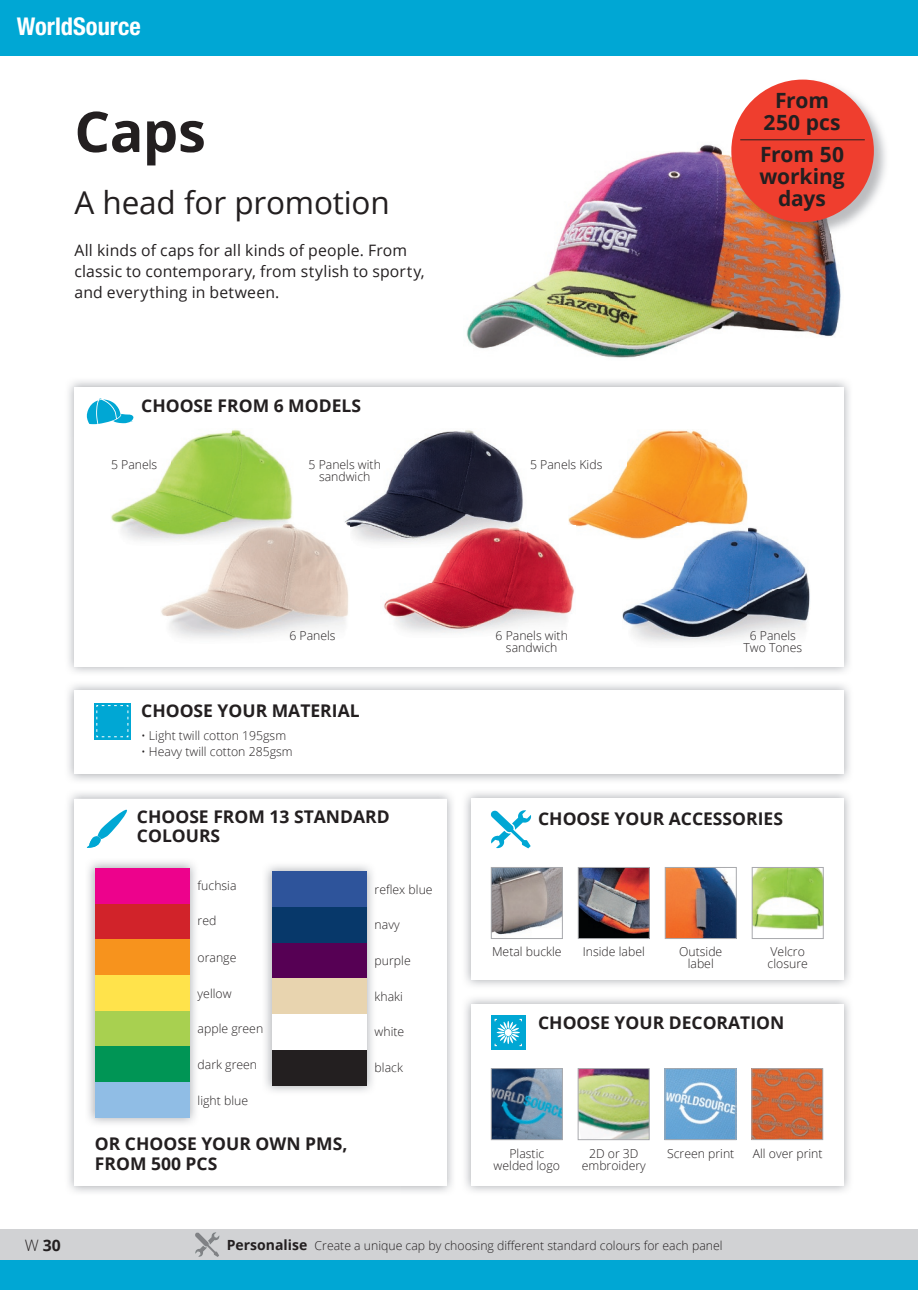
<style>
.page{position:relative;width:918px;height:1290px;background:#fff}
.page>*{position:absolute;margin:0;border:0;box-sizing:border-box;transform-origin:0 0}
.t1{font:700 56px "Open Sans";color:#231f20}
.t2{font:31.5px "Open Sans";letter-spacing:-.005em;color:#231f20}
.t3{font:700 condensed 24.5px "Helvetica Neue LTW1 G";color:#fff}
.t4{font:700 21px/21.9px "Open Sans";letter-spacing:-.005em;color:#231f20;text-align:center}
.t5{font:700 17.5px/19.2px "Open Sans";color:#231f20}
.t6{font:15.75px/21px "Open Sans";letter-spacing:.01em;color:#231f20}
.t7{font:700 15.75px "Open Sans";color:#231f20}
.t8{font:300 12.25px/12.2px "Open Sans";color:#231f20;text-align:center}
.s1{font-weight:300}
.s2{font-weight:700;font-size:14px}
</style>
<div class="page">
<div style="left:0;top:1260px;width:918px;height:30px;background:#00a7d4"></div>
<div style="left:0;top:0;width:918px;height:55px;background:#00a7d4"></div>
<img style="left:466px;top:144px;width:269px;height:214px">
<img style="left:735px;top:238px;width:106px;height:99px">
<svg style="left:86px;top:398px;width:48px;height:26px"></svg>
<img style="left:157px;top:429px;width:134px;height:59px">
<img style="left:111px;top:488px;width:60px;height:53px">
<img style="left:171px;top:488px;width:122px;height:35px">
<img style="left:387px;top:430px;width:135px;height:60px">
<img style="left:344px;top:490px;width:60px;height:53px">
<img style="left:404px;top:490px;width:119px;height:35px">
<img style="left:384px;top:552px;width:94px;height:81px">
<img style="left:478px;top:531px;width:96px;height:100px">
<img style="left:380px;top:525px;width:146px;height:27px">
<img style="left:161px;top:548px;width:94px;height:90px">
<img style="left:255px;top:526px;width:94px;height:111px">
<img style="left:160px;top:523px;width:133px;height:25px">
<img style="left:343px;top:523px;width:7px;height:29px">
<img style="left:615px;top:430px;width:131px;height:55px">
<img style="left:568px;top:485px;width:60px;height:52px">
<img style="left:628px;top:485px;width:120px;height:42px">
<img style="left:568px;top:525px;width:7px;height:14px">
<img style="left:622px;top:527px;width:188px;height:115px">
<svg style="left:87px;top:810px;width:40px;height:38px"></svg>
<img style="left:265px;top:865px;width:108px;height:227px">
<div style="left:94px;top:703px;width:36px;height:36px;background:#00a7d4"></div>
<svg style="left:96px;top:705px;width:33px;height:33px"></svg>
<svg style="left:490px;top:810px;width:41px;height:38px"></svg>
<div style="left:491px;top:1015px;width:34px;height:35px;background:#00a7d4"></div>
<svg style="left:494px;top:1019px;width:28px;height:27px"></svg>
<img style="left:580px;top:869px;width:68px;height:68px">
<div style="left:578px;top:867px;width:72px;height:72px;border:1px solid #a8a9ad"></div>
<img style="left:754px;top:869px;width:67px;height:61px">
<div style="left:752px;top:867px;width:71px;height:72px;border:1px solid #a8a9ad"></div>
<img style="left:667px;top:869px;width:68px;height:68px">
<div style="left:665px;top:867px;width:72px;height:72px;border:1px solid #a8a9ad"></div>
<img style="left:493px;top:869px;width:68px;height:66px">
<div style="left:491px;top:867px;width:72px;height:72px;border:1px solid #a8a9ad"></div>
<img style="left:493px;top:1070px;width:68px;height:68px">
<div style="left:491px;top:1068px;width:72px;height:72px;border:1px solid #a8a9ad"></div>
<img style="left:753px;top:1070px;width:68px;height:68px">
<div style="left:751px;top:1068px;width:72px;height:72px;border:1px solid #a8a9ad"></div>
<img style="left:580px;top:1070px;width:67px;height:68px">
<div style="left:578px;top:1068px;width:71px;height:72px;border:1px solid #a8a9ad"></div>
<img style="left:666px;top:1070px;width:68px;height:68px">
<div style="left:664px;top:1068px;width:72px;height:72px;border:1px solid #a8a9ad"></div>
<div style="left:95px;top:868px;width:95px;height:36px;background:#ed028c"></div>
<div style="left:95px;top:904px;width:95px;height:35px;background:#d1232a"></div>
<div style="left:95px;top:939px;width:95px;height:36px;background:#f7931d"></div>
<div style="left:95px;top:975px;width:95px;height:36px;background:#ffe34b"></div>
<div style="left:95px;top:1011px;width:95px;height:35px;background:#a8d050"></div>
<div style="left:95px;top:1046px;width:95px;height:36px;background:#009555"></div>
<div style="left:95px;top:1082px;width:95px;height:36px;background:#90bde5"></div>
<div style="left:272px;top:871px;width:95px;height:36px;background:#2e549b"></div>
<div style="left:272px;top:907px;width:95px;height:36px;background:#07386a"></div>
<div style="left:272px;top:943px;width:95px;height:35px;background:#560054"></div>
<div style="left:272px;top:978px;width:95px;height:36px;background:#e8d4af"></div>
<div style="left:272px;top:1014px;width:95px;height:36px;background:#fff"></div>
<div style="left:272px;top:1050px;width:95px;height:35px;background:#231f20"></div>
<img style="left:732px;top:79px;width:154px;height:148px">
<img style="left:731px;top:142px;width:112px;height:96px">
<div style="left:731px;top:80px;width:143px;height:142px;background:#ef3e2e;border-radius:50%"></div>
<div style="left:0;top:1229px;width:918px;height:31px;background:#d1d2d4"></div>
<hr style="left:740px;top:139px;width:125px;height:1px;background:#231f20">
<svg style="left:195px;top:1232px;width:25px;height:25px"></svg>
<h3 class="t3" style="left:17px;top:11px;width:125px">WorldSource</h3>
<h1 class="t1" style="left:74px;top:92px;width:133px">Caps</h1>
<h2 class="t2" style="left:74px;top:181px;width:317px">A head for promotion</h2>
<p class="t6" style="left:74px;top:240px;width:352px">All kinds of caps for all kinds of people. From classic to contemporary, from stylish to sporty, and everything in between.</p>
<h3 class="t5" style="left:141px;top:395px;width:221px">CHOOSE FROM 6 MODELS</h3>
<p class="t8" style="left:111px;top:458px;width:48px">5 Panels</p>
<p class="t8" style="left:308px;top:458px;width:74px">5 Panels with sandwich</p>
<p class="t8" style="left:530px;top:458px;width:74px">5 Panels Kids</p>
<p class="t8" style="left:289px;top:629px;width:48px">6 Panels</p>
<p class="t8" style="left:495px;top:629px;width:74px">6 Panels with sandwich</p>
<h3 class="t5" style="left:141px;top:701px;width:220px">CHOOSE YOUR MATERIAL</h3>
<p class="t8" style="left:141px;top:729px;width:146px">• Light twill cotton 195gsm</p>
<p class="t8" style="left:141px;top:745px;width:153px">• Heavy twill cotton 285gsm</p>
<h3 class="t4" style="left:763px;top:89px;width:78px">From<br>250 pcs</h3>
<h3 class="t4" style="left:759px;top:143px;width:87px">From 50 working days</h3>
<p class="t8" style="left:743px;top:629px;width:60px">6 Panels<br>Two Tones</p>
<p class="t7" style="left:25px;top:1234px;width:38px"><span class="s1">W</span> 30</p>
<h3 class="t5" style="left:137px;top:806px;width:254px">CHOOSE FROM 13 STANDARD<br>COLOURS</h3>
<p class="t8" style="left:198px;top:879px;width:40px">fuchsia</p>
<p class="t8" style="left:198px;top:914px;width:20px">red</p>
<p class="t8" style="left:198px;top:950px;width:40px">orange</p>
<p class="t8" style="left:198px;top:987px;width:35px">yellow</p>
<p class="t8" style="left:198px;top:1022px;width:67px">apple green</p>
<p class="t8" style="left:198px;top:1058px;width:61px">dark green</p>
<p class="t8" style="left:198px;top:1094px;width:52px">light blue</p>
<h3 class="t5" style="left:95px;top:1134px;width:254px">OR CHOOSE YOUR OWN PMS,<br>FROM 500 PCS</h3>
<p class="t8" style="left:375px;top:883px;width:59px">reflex blue</p>
<p class="t8" style="left:375px;top:918px;width:26px">navy</p>
<p class="t8" style="left:375px;top:954px;width:38px">purple</p>
<p class="t8" style="left:375px;top:990px;width:30px">khaki</p>
<p class="t8" style="left:375px;top:1025px;width:31px">white</p>
<p class="t8" style="left:375px;top:1061px;width:30px">black</p>
<h3 class="t5" style="left:538px;top:808px;width:246px">CHOOSE YOUR ACCESSORIES</h3>
<p class="t8" style="left:492px;top:945px;width:71px">Metal buckle</p>
<p class="t8" style="left:583px;top:945px;width:64px">Inside label</p>
<p class="t8" style="left:767px;top:945px;width:42px;text-align:left">Velcro closure</p>
<p class="t8" style="left:679px;top:945px;width:45px">Outside label</p>
<h3 class="t5" style="left:538px;top:1012px;width:248px">CHOOSE YOUR DECORATION</h3>
<p class="t8" style="left:494px;top:1147px;width:68px">Plastic welded logo</p>
<p class="t8" style="left:589px;top:1147px;width:51px">2D or 3D</p>
<p class="t8" style="left:753px;top:1147px;width:71px">All over print</p>
<p class="t8" style="left:667px;top:1147px;width:69px">Screen print</p>
<p class="t8" style="left:582px;top:1159px;width:65px">embroidery</p>
<p class="t8" style="left:227px;top:1239px;width:497px"><span class="s2">Personalise</span> Create a unique cap by choosing different standard colours for each panel</p>
</div>
